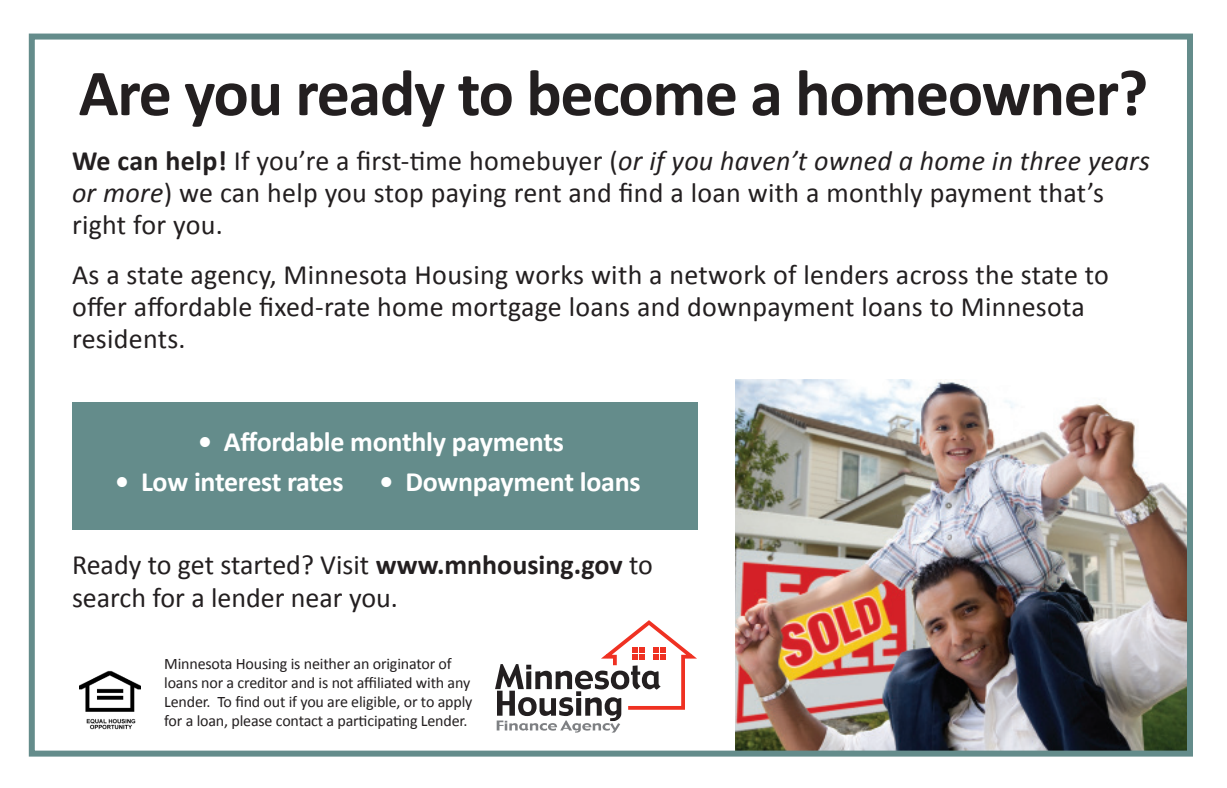
<style>
.page{position:relative;width:1227px;height:788px;background:#fff}
.page>*{position:absolute;margin:0;border:0;box-sizing:border-box;transform-origin:0 0}
.t1{font:700 66px "Calibri";letter-spacing:-.02em;color:#231f20}
.t2{font:28px/32px "Calibri";letter-spacing:.01em;color:#231f20}
.t3{font:700 28px "Calibri";letter-spacing:-.01em;color:#fff}
.t4{font:16px/19.2px "Calibri";letter-spacing:-.01em;color:#231f20}
.s1{font-weight:700}
.s2{font-style:italic}
</style>
<div class="page">
<img style="left:735px;top:379px;width:451px;height:370px">
<div style="left:72px;top:402px;width:625px;height:128px;background:#648c8b"></div>
<img style="left:80px;top:670px;width:60px;height:60px">
<div style="left:29px;top:34px;width:1164px;height:722px;border:6px solid #648c8b"></div>
<svg style="left:495px;top:620px;width:202px;height:112px"></svg>
<p class="t1" style="left:79px;top:51px;width:1071px">Are you ready to become a homeowner?</p>
<p class="t2" style="left:72px;top:145px;width:1079px"><span class="s1">We can help!</span> If you’re a first-time homebuyer (<span class="s2">or if you haven’t owned a home in three years or more</span>) we can help you stop paying rent and find a loan with a monthly payment that’s right for you.</p>
<p class="t2" style="left:72px;top:259px;width:1038px">As a state agency, Minnesota Housing works with a network of lenders across the state to offer affordable fixed-rate home mortgage loans and downpayment loans to Minnesota residents.</p>
<p class="t3" style="left:198px;top:424px;width:367px">• Affordable monthly payments</p>
<p class="t3" style="left:115px;top:464px;width:230px">• Low interest rates</p>
<p class="t3" style="left:380px;top:464px;width:263px">• Downpayment loans</p>
<p class="t2" style="left:72px;top:547px;width:582px;line-height:33.6px">Ready to get started? Visit <span class="s1">www.mnhousing.gov</span> to search for a lender near you.</p>
<p class="t4" style="left:164px;top:654px;width:310px">Minnesota Housing is neither an originator of loans nor a creditor and is not affiliated with any Lender. To find out if you are eligible, or to apply for a loan, please contact a participating Lender.</p>
</div>
